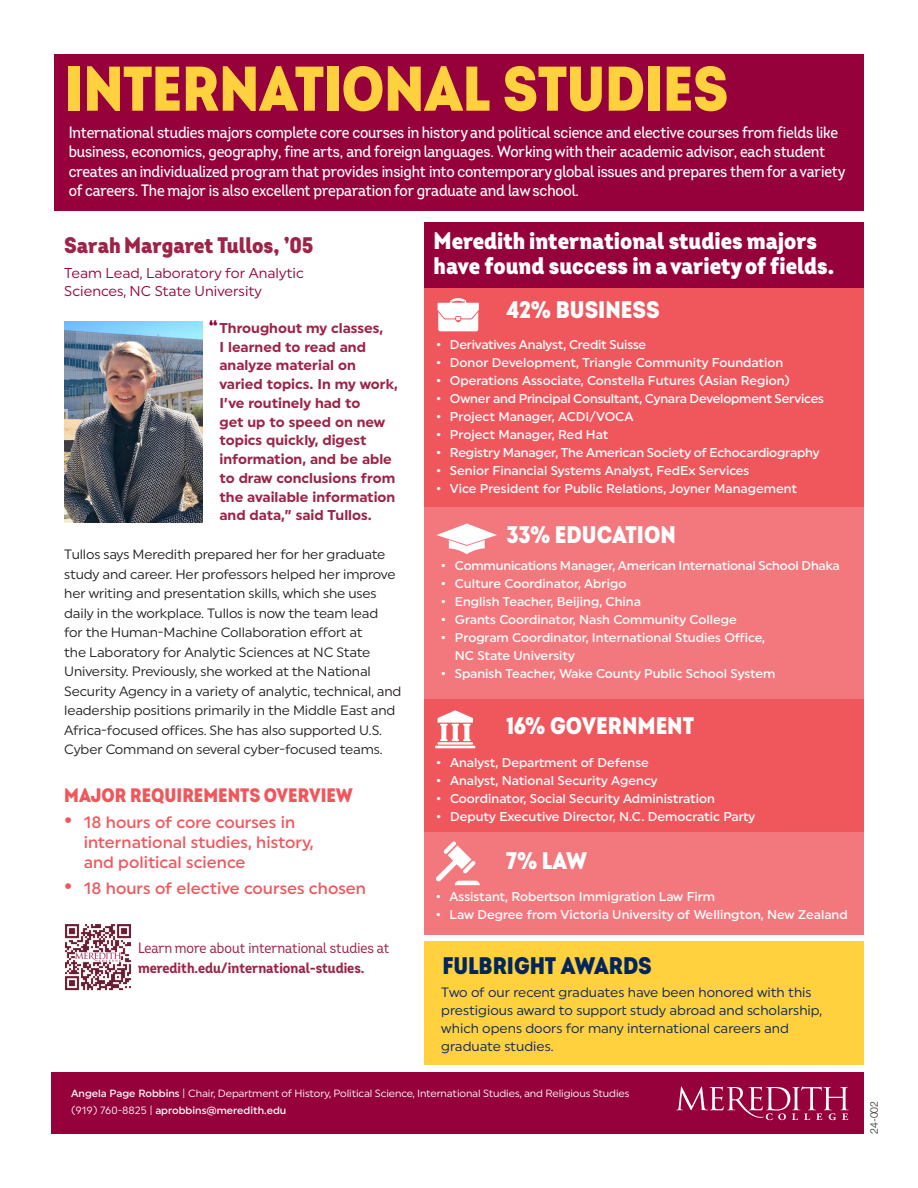
<style>
.page{position:relative;width:918px;height:1188px;background:#fff}
.page>*{position:absolute;margin:0;border:0;box-sizing:border-box;transform-origin:0 0}
.t1{font:900 63px "Intro Cond";letter-spacing:-.01em;color:#ffd13f}
.t2{font:900 24px/25.5px "Intro Cond";color:#fff}
.t3{font:900 24px "Intro Cond";letter-spacing:-.005em;color:#02265b}
.t4{font:900 22.5px "Intro Cond";color:#9d2347}
.t5{font:900 19.5px "Intro Cond";color:#f0575d}
.t6{font:900 18px "Intro Cond";color:#96013c}
.t7{font:500 16.5px/19.5px "Intro Cond";letter-spacing:-.01em;color:#fff}
.t8{font:500 16.5px/19.8px "Uniform";color:#f0575d}
.t9{font:15px/19.8px "Intro Cond";color:#9d2347}
.t10{font:700 14.25px/18.8px "Uniform";color:#9d2347}
.t11{font:14.25px/18px "Uniform";color:#96013c}
.t12{font:13.5px/19.5px "Uniform";letter-spacing:-.01em;color:#231f20}
.t13{font:13.5px/18px "Uniform";color:#02265b}
.t14{font:500 12.75px/18px "Uniform";color:#fff}
.t15{font:10.5px/16.5px "Uniform";letter-spacing:-.01em;color:#fff}
.t16{font:300 10.5px "Helvetica Neue";color:#231f20}
.s1{font-size:22.5px}
.s2{font-weight:700}
.s3{font-weight:500}
</style>
<div class="page">
<div style="left:425px;top:699px;width:439px;height:133px;background:#f0575d"></div>
<div style="left:425px;top:507px;width:439px;height:192px;background:#f3787d"></div>
<div style="left:425px;top:288px;width:439px;height:219px;background:#f0575d"></div>
<div style="left:425px;top:831px;width:439px;height:104px;background:#f3787d"></div>
<svg style="left:436px;top:841px;width:44px;height:45px"></svg>
<div style="left:425px;top:942px;width:439px;height:123px;background:#ffd13f"></div>
<svg style="left:438px;top:298px;width:41px;height:33px"></svg>
<svg style="left:437px;top:524px;width:60px;height:30px"></svg>
<div style="left:52px;top:1072px;width:812px;height:62px;background:#96013c"></div>
<svg style="left:435px;top:710px;width:40px;height:38px"></svg>
<div style="left:425px;top:223px;width:439px;height:65px;background:#96013c"></div>
<svg style="left:676px;top:1087px;width:173px;height:33px"></svg>
<div style="left:54px;top:54px;width:809px;height:157px;background:#96013c"></div>
<img style="left:64px;top:321px;width:138px;height:201px">
<img style="left:65px;top:924px;width:67px;height:67px">
<p class="t1" style="left:65px;top:48px;width:665px">INTERNATIONAL STUDIES</p>
<p class="t7" style="left:69px;top:122px;width:778px">International studies majors complete core courses in history and political science and elective courses from fields like business, economics, geography, fine arts, and foreign languages. Working with their academic advisor, each student creates an individualized program that provides insight into contemporary global issues and prepares them for a variety of careers. The major is also excellent preparation for graduate and law school.</p>
<p class="t4" style="left:64px;top:231px;width:251px">Sarah Margaret Tullos, ’05</p>
<p class="t11" style="left:64px;top:263px;width:241px">Team Lead, Laboratory for Analytic<br>Sciences, NC State University</p>
<p class="t2" style="left:434px;top:227px;width:402px">Meredith international studies majors have found success in a variety of fields.</p>
<p class="t6" style="left:209px;top:315px;width:10px">“</p>
<p class="t10" style="left:220px;top:318px;width:180px">Throughout my classes,<br>I learned to read and analyze material on varied topics. In my work,<br>I’ve routinely had to<br>get up to speed on new topics quickly, digest information, and be able to draw conclusions from the available information and data,” said Tullos.</p>
<p class="t12" style="left:64px;top:545px;width:339px">Tullos says Meredith prepared her for her graduate study and career. Her professors helped her improve her writing and presentation skills, which she uses daily in the workplace. Tullos is now the team lead<br>for the Human-Machine Collaboration effort at<br>the Laboratory for Analytic Sciences at NC State University. Previously, she worked at the National Security Agency in a variety of analytic, technical, and leadership positions primarily in the Middle East and Africa-focused offices. She has also supported U.S.<br>Cyber Command on several cyber-focused teams.</p>
<p class="t5" style="left:64px;top:782px;width:290px">MAJOR REQUIREMENTS OVERVIEW</p>
<p class="t8" style="left:84px;top:812px;width:231px;text-indent:-20px"><span class="s1">•</span> 18 hours of core courses in international studies, history, and political science</p>
<p class="t8" style="left:64px;top:878px;width:303px"><span class="s1">•</span> 18 hours of elective courses chosen</p>
<p class="t9" style="left:138px;top:938px;width:253px">Learn more about international studies at <span class="s2">meredith.edu/international-studies.</span></p>
<p class="t2" style="left:506px;top:297px;width:155px">42% BUSINESS</p>
<p class="t14" style="left:436px;top:335px;width:211px">• Derivatives Analyst, Credit Suisse</p>
<p class="t14" style="left:436px;top:353px;width:348px">• Donor Development, Triangle Community Foundation</p>
<p class="t14" style="left:436px;top:371px;width:355px">• Operations Associate, Constella Futures (Asian Region)</p>
<p class="t14" style="left:436px;top:389px;width:389px">• Owner and Principal Consultant, Cynara Development Services</p>
<p class="t14" style="left:436px;top:407px;width:199px">• Project Manager, ACDI/VOCA</p>
<p class="t14" style="left:436px;top:425px;width:173px">• Project Manager, Red Hat</p>
<p class="t14" style="left:436px;top:443px;width:385px">• Registry Manager, The American Society of Echocardiography</p>
<p class="t14" style="left:436px;top:461px;width:315px">• Senior Financial Systems Analyst, FedEx Services</p>
<p class="t14" style="left:436px;top:479px;width:362px">• Vice President for Public Relations, Joyner Management</p>
<p class="t2" style="left:506px;top:522px;width:171px">33% EDUCATION</p>
<p class="t14" style="left:441px;top:557px;width:400px">• Communications Manager, American International School Dhaka</p>
<p class="t14" style="left:441px;top:575px;width:187px">• Culture Coordinator, Abrigo</p>
<p class="t14" style="left:441px;top:593px;width:201px">• English Teacher, Beijing, China</p>
<p class="t14" style="left:441px;top:611px;width:297px">• Grants Coordinator, Nash Community College</p>
<p class="t14" style="left:455px;top:629px;width:312px;text-indent:-14px">• Program Coordinator, International Studies Office,<br>NC State University</p>
<p class="t14" style="left:441px;top:665px;width:336px">• Spanish Teacher, Wake County Public School System</p>
<p class="t2" style="left:506px;top:713px;width:189px">16% GOVERNMENT</p>
<p class="t14" style="left:437px;top:753px;width:214px">• Analyst, Department of Defense</p>
<p class="t14" style="left:437px;top:771px;width:223px">• Analyst, National Security Agency</p>
<p class="t14" style="left:437px;top:789px;width:280px">• Coordinator, Social Security Administration</p>
<p class="t14" style="left:437px;top:807px;width:320px">• Deputy Executive Director, N.C. Democratic Party</p>
<p class="t2" style="left:506px;top:848px;width:83px">7% LAW</p>
<p class="t14" style="left:436px;top:888px;width:281px">• Assistant, Robertson Immigration Law Firm</p>
<p class="t14" style="left:436px;top:906px;width:413px">• Law Degree from Victoria University of Wellington, New Zealand</p>
<p class="t3" style="left:442px;top:950px;width:211px">FULBRIGHT AWARDS</p>
<p class="t13" style="left:441px;top:983px;width:382px">Two of our recent graduates have been honored with this prestigious award to support study abroad and scholarship, which opens doors for many international careers and graduate studies.</p>
<p class="t15" style="left:71px;top:1085px;width:560px"><span class="s3">Angela Page Robbins</span> | Chair, Department of History, Political Science, International Studies, and Religious Studies (919) 760-8825 | <span class="s3">aprobbins@meredith.edu</span></p>
<p class="t16" style="left:868px;top:1134px;width:35px;rotate:-90deg">24-002</p>
</div>
